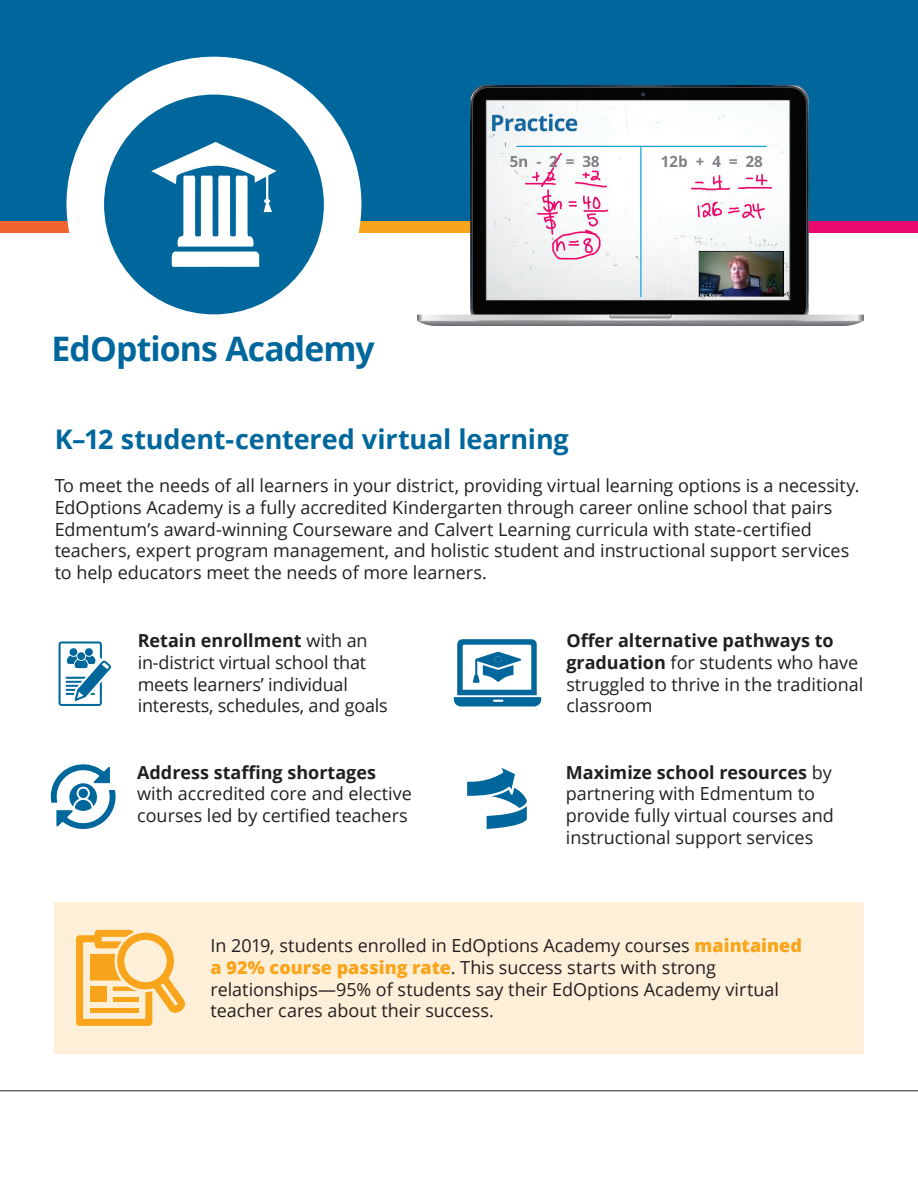
<style>
.page{position:relative;width:918px;height:1188px;background:#fff}
.page>*{position:absolute;margin:0;border:0;box-sizing:border-box;transform-origin:0 0}
.t1{font:700 33.75px "Open Sans";letter-spacing:-.025em;color:#00679d}
.t2{font:700 27px "Open Sans";letter-spacing:-.005em;color:#00679d}
.t3{font:18px/21.6px "Open Sans";letter-spacing:-.005em;color:#231f20}
.t4{font:700 18px "Open Sans";color:#231f20}
.s1{font-weight:700}
.s2{font-weight:800;color:#f9a51b}
</style>
<div class="page">
<div style="left:733px;top:206px;width:185px;height:27px;background:#ec096d"></div>
<div style="left:252px;top:206px;width:181px;height:27px;background:#f9a51b"></div>
<div style="left:0;top:206px;width:148px;height:27px;background:#f2642f"></div>
<div style="left:0;top:0;width:918px;height:221px;background:#00679d"></div>
<div style="left:66px;top:57px;width:295px;height:295px;background:#fff;border-radius:50%"></div>
<svg style="left:104px;top:95px;width:220px;height:219px;fill:#00679d"></svg>
<img style="left:418px;top:86px;width:446px;height:239px">
<div style="left:55px;top:902px;width:809px;height:151px;background:#feefd8"></div>
<svg style="left:76px;top:930px;width:109px;height:96px"></svg>
<svg style="left:454px;top:639px;width:88px;height:68px"></svg>
<svg style="left:59px;top:641px;width:52px;height:65px"></svg>
<svg style="left:467px;top:768px;width:60px;height:61px"></svg>
<svg style="left:51px;top:764px;width:65px;height:65px"></svg>
<div style="left:79px;top:789px;width:9px;height:9px;background:#00679d;border-radius:50%"></div>
<hr style="left:0;top:1090px;width:918px;height:1px;background:#231f20">
<h1 class="t1" style="left:51px;top:325px;width:325px">EdOptions Academy</h1>
<h2 class="t2" style="left:55px;top:420px;width:516px">K–12 student-centered virtual learning</h2>
<p class="t3" style="left:55px;top:475px;width:806px">To meet the needs of all learners in your district, providing virtual learning options is a necessity.<br>EdOptions Academy is a fully accredited Kindergarten through career online school that pairs Edmentum’s award-winning Courseware and Calvert Learning curricula with state-certified teachers, expert program management, and holistic student and instructional support services to help educators meet the needs of more learners.</p>
<p class="t3" style="left:138px;top:630px;width:252px"><span class="s1">Retain enrollment</span> with an in-district virtual school that meets learners’ individual interests, schedules, and goals</p>
<p class="t4" style="left:137px;top:760px;width:240px">Address staffing shortages</p>
<p class="t3" style="left:137px;top:783px;width:276px">with accredited core and elective courses led by certified teachers</p>
<p class="t3" style="left:566px;top:630px;width:299px"><span class="s1">Offer alternative pathways to graduation</span> for students who have struggled to thrive in the traditional classroom</p>
<p class="t3" style="left:566px;top:761px;width:270px"><span class="s1">Maximize school resources</span> by partnering with Edmentum to provide fully virtual courses and instructional support services</p>
<p class="t3" style="left:211px;top:935px;width:593px">In 2019, students enrolled in EdOptions Academy courses <span class="s2">maintained a 92% course passing rate</span>. This success starts with strong relationships—95% of students say their EdOptions Academy virtual teacher cares about their success.</p>
</div>
